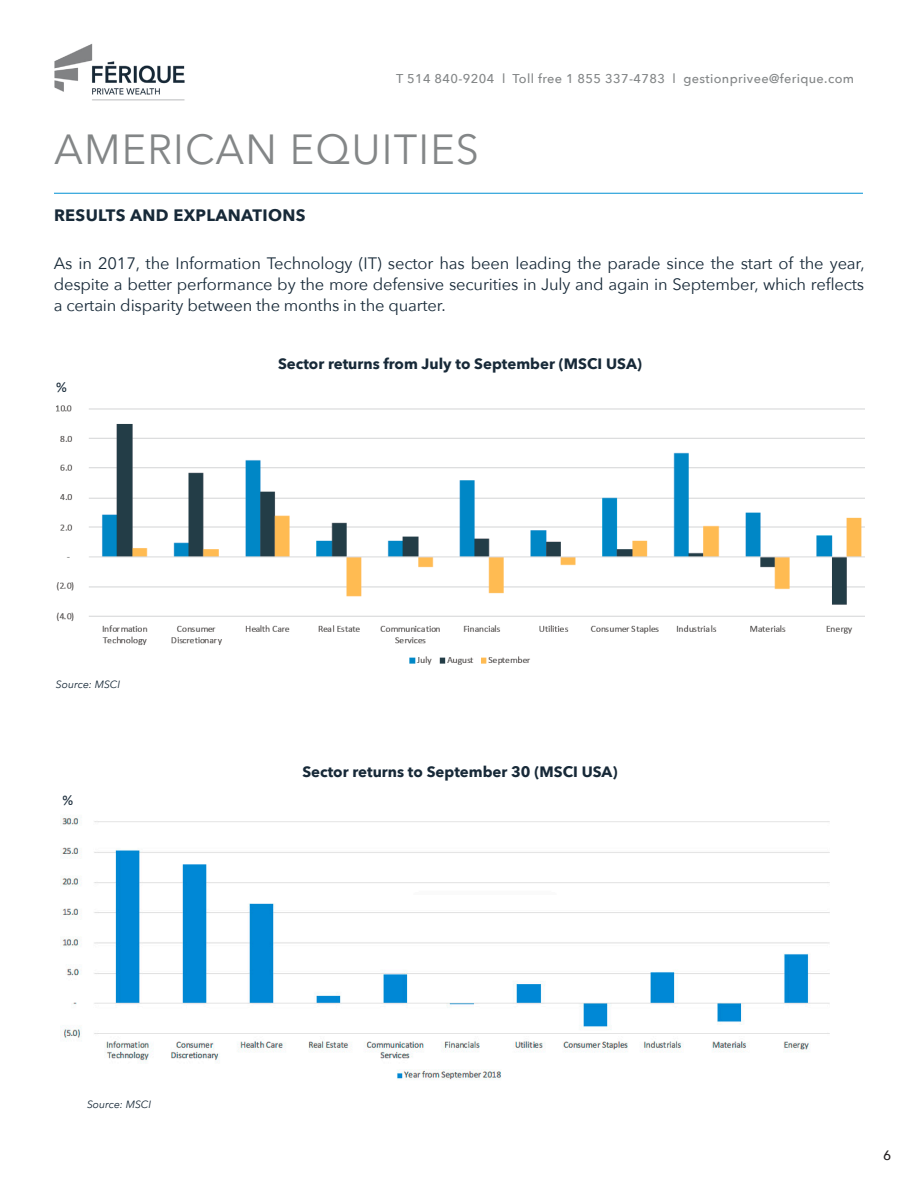
<style>
.page{position:relative;width:918px;height:1188px;background:#fff}
.page>*{position:absolute;margin:0;border:0;box-sizing:border-box;transform-origin:0 0}
.t1{font:42px "Avenir Next";letter-spacing:.03em;color:#838687}
.t2{font:16.5px/21px "Avenir Next";letter-spacing:-.01em;color:#172938;text-align:justify}
.t3{font:700 16.5px "Avenir Next";letter-spacing:.02em;color:#172938}
.t4{font:700 15px "Avenir Next";color:#172938}
.t5{font:15px "Calibri";color:#172938}
.t6{font:500 13.5px "Avenir";color:#231f20}
.t7{font:500 12.75px "Avenir Next";letter-spacing:.03em;color:#838687}
.t8{font:italic 10.5px "Avenir Next";color:#172938}
</style>
<div class="page">
<hr style="left:54px;top:193px;width:809px;height:1px;background:#0090d4">
<img style="left:60px;top:815px;width:769px;height:265px">
<img style="left:56px;top:405px;width:808px;height:260px">
<img style="left:54px;top:43px;width:131px;height:58px">
<p class="t7" style="left:396px;top:68px;width:459px">T 514 840-9204 l Toll free 1 855 337-4783 l gestionprivee@ferique.com</p>
<p class="t1" style="left:54px;top:114px;width:427px">AMERICAN EQUITIES</p>
<p class="t3" style="left:54px;top:201px;width:253px">RESULTS AND EXPLANATIONS</p>
<p class="t2" style="left:54px;top:252px;width:813px">As in 2017, the Information Technology (IT) sector has been leading the parade since the start of the year, despite a better performance by the more defensive securities in July and again in September, which reflects a certain disparity between the months in the quarter.</p>
<p class="t5" style="left:56px;top:378px;width:12px">%</p>
<p class="t8" style="left:56px;top:675px;width:66px">Source: MSCI</p>
<p class="t5" style="left:63px;top:791px;width:12px">%</p>
<p class="t4" style="left:278px;top:350px;width:366px">Sector returns from July to September (MSCI USA)</p>
<p class="t4" style="left:302px;top:758px;width:317px">Sector returns to September 30 (MSCI USA)</p>
<p class="t8" style="left:87px;top:1095px;width:66px">Source: MSCI</p>
<p class="t6" style="left:883px;top:1144px;width:9px">6</p>
</div>
